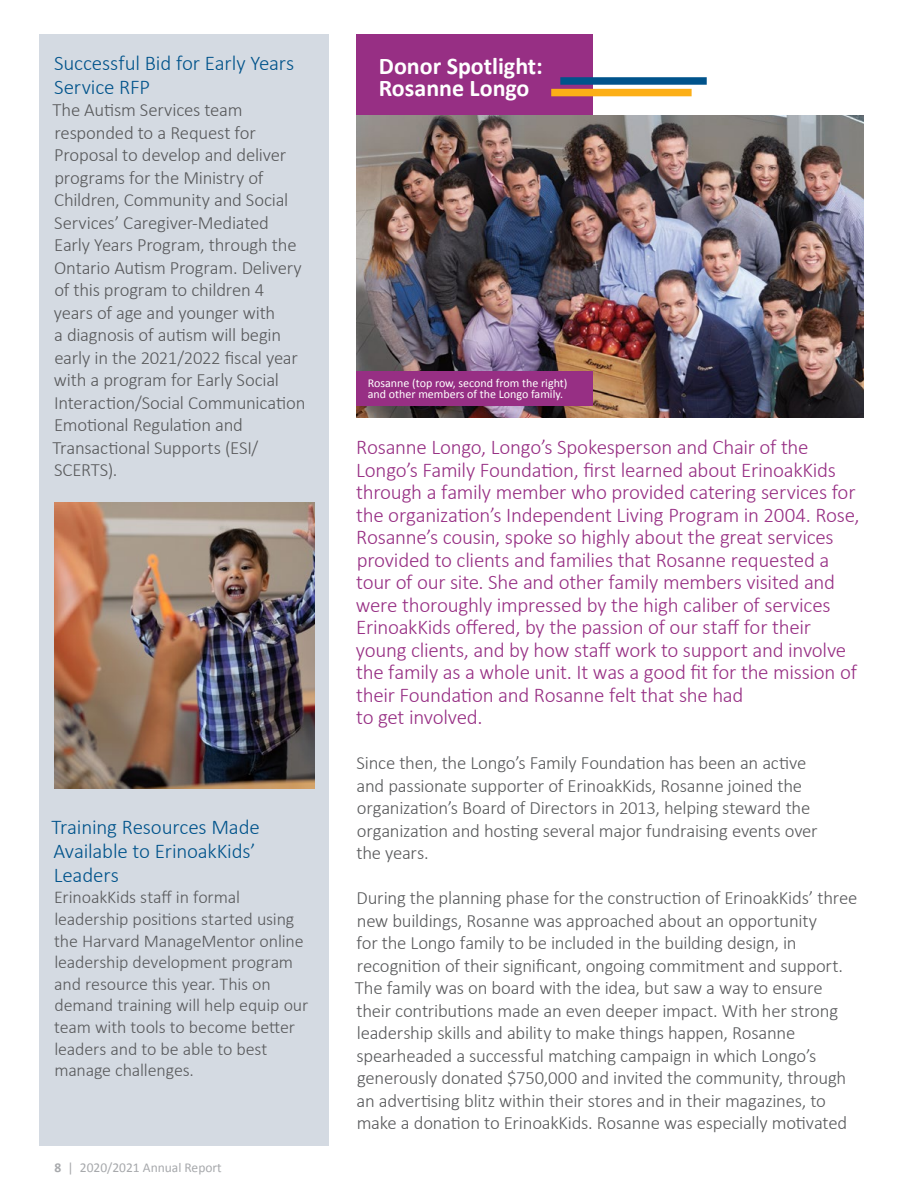
<style>
.page{position:relative;width:918px;height:1188px;background:#fff}
.page>*{position:absolute;margin:0;border:0;box-sizing:border-box;transform-origin:0 0}
.t1{font:700 24px/22.5px "Calibri";color:#fff}
.t2{font:300 21px/22.5px "Calibri";letter-spacing:-.015em;color:#972f84}
.t3{font:300 21px/24px "Calibri";letter-spacing:-.005em;color:#00538b}
.t4{font:300 18.75px/22.5px "Calibri";letter-spacing:-.015em;color:#58595b}
.t5{font:300 18px/21.6px "Calibri";letter-spacing:-.01em;color:#58595b}
.t6{font:13.5px "Calibri";color:#a7a9ac}
.t7{font:12px/10.5px "Calibri";color:#fff}
.s1{font-weight:700}
</style>
<div class="page">
<div style="left:39px;top:34px;width:289px;height:1111px;background:#d4dae2"></div>
<img style="left:54px;top:502px;width:261px;height:286px">
<div style="left:356px;top:34px;width:237px;height:81px;background:#972f84"></div>
<img style="left:356px;top:115px;width:508px;height:303px">
<div style="left:356px;top:371px;width:237px;height:35px;background:#972f84"></div>
<div style="left:551px;top:89px;width:141px;height:7px;background:#fcaf17"></div>
<div style="left:560px;top:77px;width:147px;height:8px;background:#00538b"></div>
<p class="t3" style="left:54px;top:51px;width:242px">Successful Bid for Early Years<br>Service RFP</p>
<p class="t4" style="left:52px;top:99px;width:192px">The Autism Services team</p>
<p class="t4" style="left:54px;top:121px;width:234px">responded to a Request for<br>Proposal to develop and deliver programs for the Ministry of</p>
<p class="t4" style="left:54px;top:189px;width:249px">Children, Community and Social<br>Services’ Caregiver-Mediated<br>Early Years Program, through the<br>Ontario Autism Program. Delivery</p>
<p class="t4" style="left:54px;top:279px;width:223px">of this program to children 4 years of age and younger with</p>
<p class="t4" style="left:52px;top:324px;width:255px">a diagnosis of autism will begin early in the 2021/2022 fiscal year with a program for Early Social<br>Interaction/Social Communication<br>Emotional Regulation and<br>Transactional Supports (ESI/<br>SCERTS).</p>
<p class="t3" style="left:51px;top:815px;width:210px">Training Resources Made</p>
<p class="t3" style="left:54px;top:839px;width:204px">Available to ErinoakKids’</p>
<p class="t3" style="left:54px;top:863px;width:67px">Leaders</p>
<p class="t5" style="left:54px;top:887px;width:242px">ErinoakKids staff in formal leadership positions started using</p>
<p class="t5" style="left:54px;top:930px;width:256px">the Harvard ManageMentor online leadership development program and resource this year. This on demand training will help equip our</p>
<p class="t5" style="left:54px;top:1016px;width:242px">team with tools to become better</p>
<p class="t5" style="left:54px;top:1038px;width:215px">leaders and to be able to best manage challenges.</p>
<p class="t6" style="left:55px;top:1158px;width:169px"><span class="s1">8</span> | 2020/2021 Annual Report</p>
<p class="t1" style="left:379px;top:53px;width:165px">Donor Spotlight:<br>Rosanne Longo</p>
<p class="t7" style="left:368px;top:378px;width:201px">Rosanne (top row, second from the right) and other members of the Longo family.</p>
<p class="t2" style="left:356px;top:436px;width:481px">Rosanne Longo, Longo’s Spokesperson and Chair of the<br>Longo’s Family Foundation, first learned about ErinoakKids</p>
<p class="t2" style="left:356px;top:481px;width:501px">through a family member who provided catering services for</p>
<p class="t2" style="left:356px;top:503px;width:505px">the organization’s Independent Living Program in 2004. Rose,<br>Rosanne’s cousin, spoke so highly about the great services</p>
<p class="t2" style="left:357px;top:548px;width:474px">provided to clients and families that Rosanne requested a</p>
<p class="t2" style="left:356px;top:571px;width:481px">tour of our site. She and other family members visited and</p>
<p class="t2" style="left:356px;top:593px;width:476px">were thoroughly impressed by the high caliber of services</p>
<p class="t2" style="left:356px;top:616px;width:503px">ErinoakKids offered, by the passion of our staff for their young clients, and by how staff work to support and involve the family as a whole unit. It was a good fit for the mission of their Foundation and Rosanne felt that she had</p>
<p class="t2" style="left:356px;top:706px;width:128px">to get involved.</p>
<p class="t4" style="left:357px;top:752px;width:463px">Since then, the Longo’s Family Foundation has been an active and passionate supporter of ErinoakKids, Rosanne joined the organization’s Board of Directors in 2013, helping steward the organization and hosting several major fundraising events over</p>
<p class="t4" style="left:357px;top:842px;width:74px">the years.</p>
<p class="t4" style="left:357px;top:887px;width:502px">During the planning phase for the construction of ErinoakKids’ three</p>
<p class="t4" style="left:357px;top:909px;width:462px">new buildings, Rosanne was approached about an opportunity</p>
<p class="t4" style="left:356px;top:932px;width:488px">for the Longo family to be included in the building design, in recognition of their significant, ongoing commitment and support.</p>
<p class="t4" style="left:355px;top:977px;width:469px">The family was on board with the idea, but saw a way to ensure</p>
<p class="t4" style="left:357px;top:999px;width:483px">their contributions made an even deeper impact. With her strong</p>
<p class="t4" style="left:357px;top:1022px;width:440px">leadership skills and ability to make things happen, Rosanne</p>
<p class="t4" style="left:357px;top:1044px;width:492px">spearheaded a successful matching campaign in which Longo’s generously donated $750,000 and invited the community, through an advertising blitz within their stores and in their magazines, to make a donation to ErinoakKids. Rosanne was especially motivated</p>
</div>
